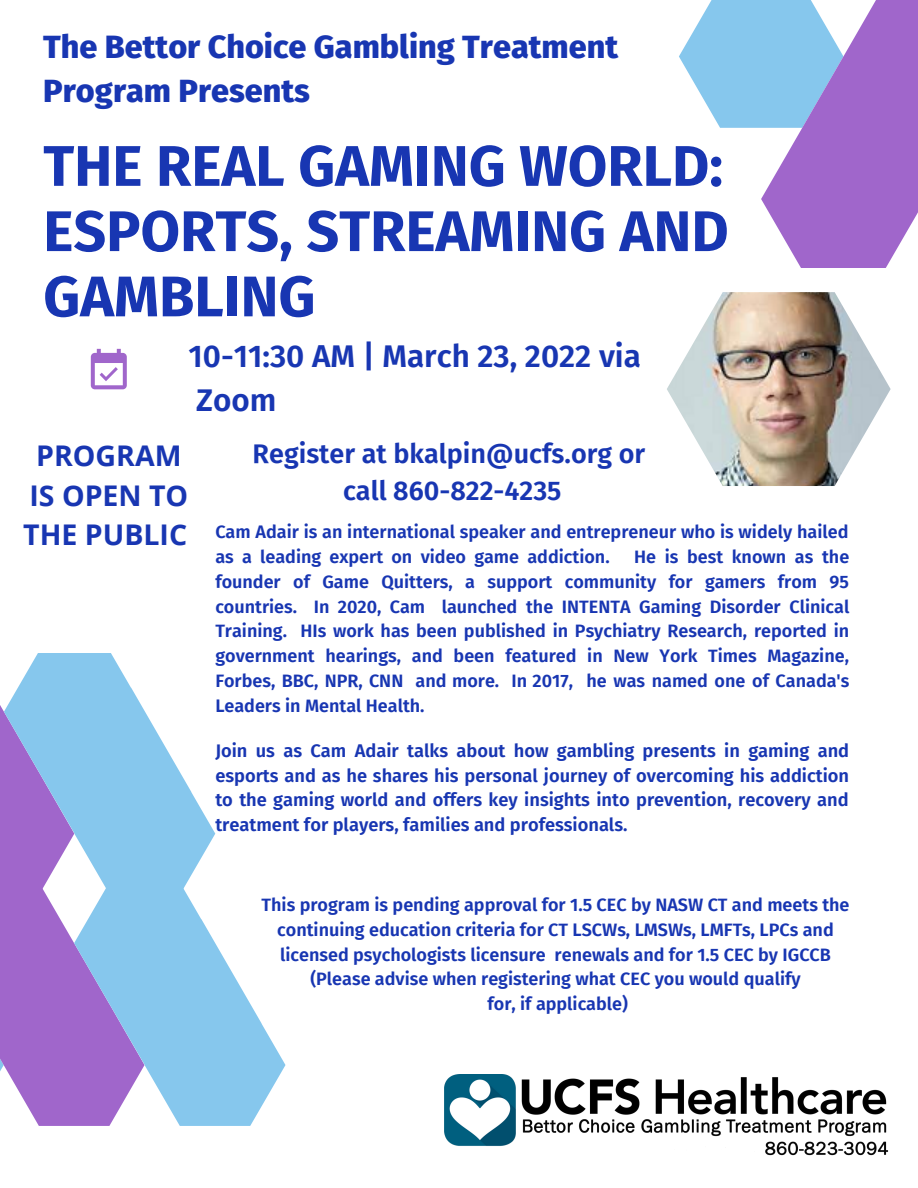
<style>
.page{position:relative;width:918px;height:1188px;background:#fff}
.page>*{position:absolute;margin:0;border:0;box-sizing:border-box;transform-origin:0 0}
.t1{font:700 57.3px/65.2px "Fira Sans";color:#1836b2;text-align:justify}
.t2{font:800 32.4px/44.4px "Fira Sans";color:#1836b2}
.t3{font:600 31.35px/43.8px "Fira Sans";color:#1836b2}
.t4{font:700 28.5px/39.3px "Open Sans";color:#1836b2;text-align:center}
.t5{font:600 27px "Fira Sans";color:#1836b2}
.t6{font:600 18.3px/24.8px "Fira Sans";color:#1836b2;text-align:justify}
.t7{font:600 18px/24.8px "Fira Sans";color:#1836b2}
</style>
<div class="page">
<svg style="left:145px;top:712px;width:70px;height:173px;fill:#86c7ed"></svg>
<svg style="left:679px;top:0;width:239px;height:268px"></svg>
<svg style="left:0;top:653px;width:145px;height:473px;background:#a0a1df"></svg>
<svg style="left:74px;top:885px;width:211px;height:241px;fill:#86c7ed"></svg>
<svg style="left:91px;top:349px;width:36px;height:40px"></svg>
<img style="left:667px;top:292px;width:224px;height:194px">
<img style="left:445px;top:1075px;width:444px;height:81px">
<p class="t2" style="left:43px;top:25px;width:576px">The Bettor Choice Gambling Treatment<br>Program Presents</p>
<p class="t1" style="left:43px;top:134px;width:687px">THE REAL GAMING WORLD:<br>ESPORTS, STREAMING AND GAMBLING</p>
<p class="t3" style="left:189px;top:334px;width:454px">10-11:30 AM | March 23, 2022 via<br>Zoom</p>
<p class="t5" style="left:253px;top:438px;width:394px">Register at bkalpin@ucfs.org or</p>
<p class="t5" style="left:343px;top:475px;width:220px">call 860-822-4235</p>
<p class="t7" style="left:215px;top:520px;width:635px">Cam Adair is an international speaker and entrepreneur who is widely hailed as a leading expert on video game addiction.</p>
<p class="t4" style="left:23px;top:436px;width:167px">PROGRAM<br>IS OPEN TO<br>THE PUBLIC</p>
<p class="t7" style="left:215px;top:545px;width:636px;text-align:justify;text-indent:419px">He is best known as the founder of Game Quitters, a support community for gamers from 95 countries. In 2020, Cam launched the INTENTA Gaming Disorder Clinical Training. HIs work has been published in Psychiatry Research, reported in government hearings, and been featured in New York Times Magazine, Forbes, BBC, NPR, CNN and more. In 2017, he was named one of Canada's Leaders in Mental Health.</p>
<p class="t6" style="left:215px;top:738px;width:635px">Join us as Cam Adair talks about how gambling presents in gaming and esports and as he shares his personal journey of overcoming his addiction to the gaming world and offers key insights into prevention, recovery and treatment for players, families and professionals.</p>
<p class="t7" style="left:262px;top:893px;width:589px;text-align:center">This program is pending approval for 1.5 CEC by NASW CT and meets the continuing education criteria for CT LSCWs, LMSWs, LMFTs, LPCs and licensed psychologists licensure renewals and for 1.5 CEC by IGCCB (Please advise when registering what CEC you would qualify</p>
<p class="t7" style="left:488px;top:992px;width:142px">for, if applicable)</p>
</div>
